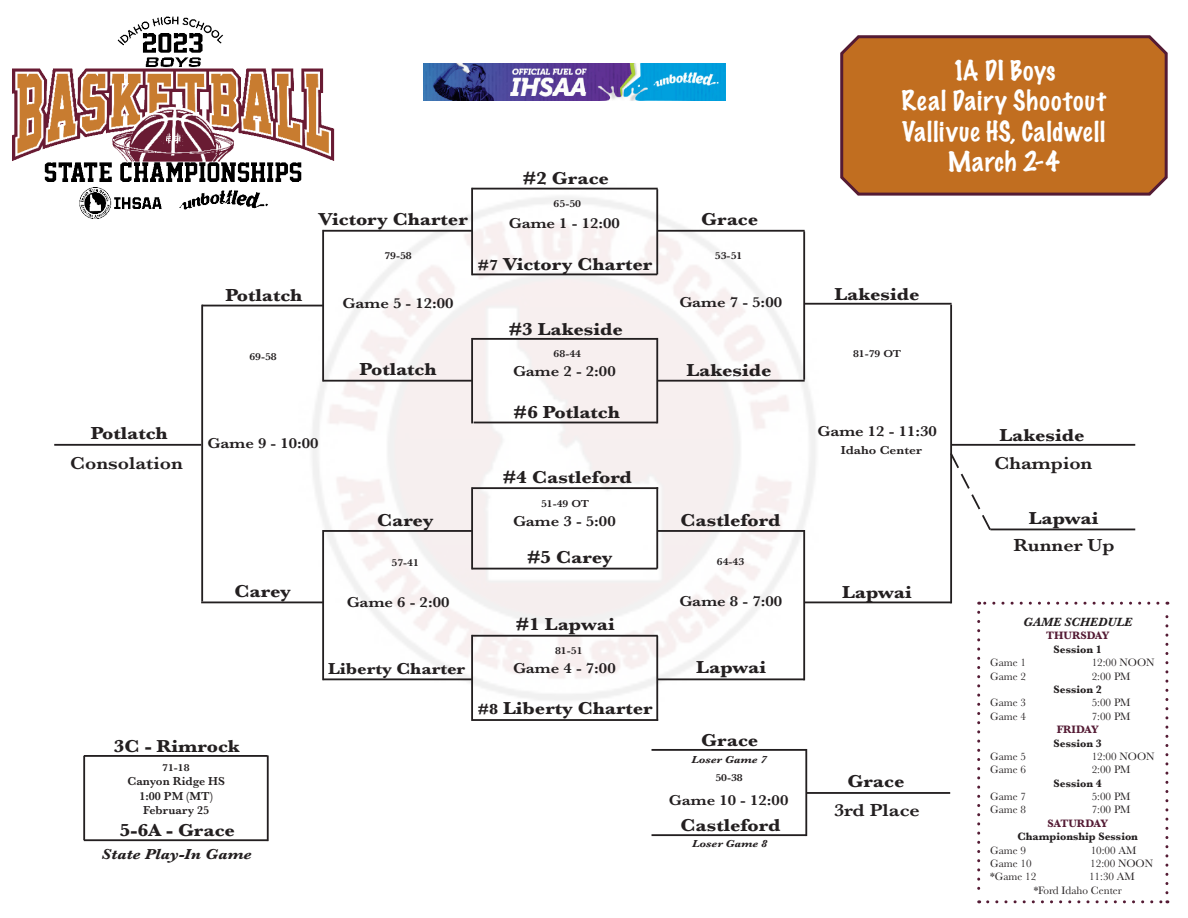
<style>
.page{position:relative;width:1188px;height:918px;background:#fff}
.page>*{position:absolute;margin:0;border:0;box-sizing:border-box;transform-origin:0 0}
.t1{font:100 25.05px "Marker Felt";letter-spacing:.04em;color:#fff}
.t2{font:700 18px "Baskerville";color:#231f20;scale:1.11 1}
.t3{font:600 18px "Baskerville";color:#231f20;scale:1.11 1}
.t4{font:700 16.5px "Baskerville";color:#231f20;scale:1.11 1}
.t5{font:600 15px "Baskerville";color:#231f20;scale:1.11 1}
.t6{font:italic 700 15px "Baskerville";color:#231f20;scale:1.11 1}
.t7{font:italic 700 12.45px "Baskerville";color:#231f20}
.t8{font:600 12px "Baskerville";color:#231f20}
.t9{font:600 12px "Baskerville";color:#231f20;scale:1.11 1}
.t10{font:11.1px "Baskerville";color:#231f20}
.t11{font:700 11.1px "Baskerville";color:#231f20}
.t12{font:700 11.1px "Baskerville";color:#541b34}
.t13{font:600 10.5px "Baskerville";color:#231f20;scale:1.11 1}
.t14{font:italic 700 10.5px "Baskerville";color:#231f20;scale:1.11 1}
.s1{font-size:15px}
</style>
<div class="page">
<hr style="left:473px;top:188px;width:185px;height:2px;background:#231f20">
<hr style="left:473px;top:273px;width:184px;height:2px;background:#231f20">
<hr style="left:473px;top:338px;width:185px;height:2px;background:#231f20">
<hr style="left:473px;top:487px;width:185px;height:2px;background:#231f20">
<hr style="left:473px;top:568px;width:184px;height:2px;background:#231f20">
<hr style="left:473px;top:635px;width:185px;height:2px;background:#231f20">
<hr style="left:473px;top:719px;width:185px;height:2px;background:#231f20">
<hr style="left:471px;top:635px;width:2px;height:86px;background:#231f20">
<hr style="left:656px;top:636px;width:2px;height:85px;background:#231f20">
<hr style="left:471px;top:487px;width:2px;height:83px;background:#231f20">
<hr style="left:656px;top:487px;width:2px;height:82px;background:#231f20">
<hr style="left:471px;top:338px;width:2px;height:85px;background:#231f20">
<hr style="left:656px;top:338px;width:2px;height:85px;background:#231f20">
<hr style="left:471px;top:188px;width:2px;height:87px;background:#231f20">
<hr style="left:656px;top:189px;width:2px;height:85px;background:#231f20">
<hr style="left:324px;top:230px;width:149px;height:2px;background:#231f20">
<hr style="left:322px;top:230px;width:2px;height:152px;background:#231f20">
<hr style="left:324px;top:380px;width:149px;height:2px;background:#231f20">
<hr style="left:658px;top:230px;width:147px;height:2px;background:#231f20">
<hr style="left:803px;top:231px;width:2px;height:149px;background:#231f20">
<hr style="left:658px;top:380px;width:147px;height:2px;background:#231f20">
<hr style="left:322px;top:530px;width:2px;height:150px;background:#231f20">
<hr style="left:324px;top:678px;width:149px;height:2px;background:#231f20">
<hr style="left:658px;top:678px;width:147px;height:2px;background:#231f20">
<hr style="left:803px;top:530px;width:2px;height:150px;background:#231f20">
<hr style="left:658px;top:530px;width:147px;height:2px;background:#231f20">
<hr style="left:324px;top:530px;width:149px;height:2px;background:#231f20">
<hr style="left:805px;top:602px;width:147px;height:1px;background:#231f20">
<hr style="left:950px;top:305px;width:2px;height:298px;background:#231f20">
<hr style="left:990px;top:529px;width:145px;height:1px;background:#231f20">
<svg style="left:950px;top:451px;width:43px;height:81px"></svg>
<hr style="left:952px;top:444px;width:183px;height:2px;background:#231f20">
<hr style="left:201px;top:305px;width:2px;height:297px;background:#231f20">
<hr style="left:54px;top:444px;width:147px;height:2px;background:#231f20">
<hr style="left:201px;top:602px;width:123px;height:1px;background:#231f20">
<hr style="left:474px;top:422px;width:183px;height:1px;background:#231f20">
<hr style="left:84px;top:755px;width:184px;height:2px;background:#231f20">
<hr style="left:84px;top:839px;width:184px;height:2px;background:#231f20">
<hr style="left:83px;top:756px;width:2px;height:84px;background:#231f20">
<hr style="left:267px;top:755px;width:2px;height:86px;background:#231f20">
<hr style="left:202px;top:305px;width:121px;height:1px;background:#231f20">
<hr style="left:805px;top:303px;width:147px;height:2px;background:#231f20">
<img style="left:423px;top:64px;width:303px;height:36px">
<img style="left:12px;top:16px;width:323px;height:203px">
<svg style="left:840px;top:35px;width:328px;height:161px;background:#bc6c24"></svg>
<hr style="left:652px;top:749px;width:154px;height:2px;background:#231f20">
<hr style="left:652px;top:834px;width:154px;height:2px;background:#231f20">
<hr style="left:805px;top:749px;width:2px;height:87px;background:#231f20">
<hr style="left:807px;top:792px;width:143px;height:2px;background:#231f20">
<svg style="left:977px;top:612px;width:3px;height:291px"></svg>
<svg style="left:988px;top:900px;width:180px;height:3px"></svg>
<svg style="left:1165px;top:602px;width:3px;height:291px"></svg>
<svg style="left:979px;top:602px;width:179px;height:3px"></svg>
<p class="t2" style="left:91px;top:421px;width:71px">Potlatch</p>
<p class="t3" style="left:70px;top:451px;width:103px">Consolation</p>
<p class="t2" style="left:523px;top:166px;width:79px">#2 Grace</p>
<p class="t13" style="left:554px;top:196px;width:26px">65-50</p>
<p class="t2" style="left:319px;top:207px;width:136px">Victory Charter</p>
<p class="t2" style="left:701px;top:207px;width:53px">Grace</p>
<p class="t5" style="left:509px;top:212px;width:102px">Game 1 - 12:00</p>
<p class="t2" style="left:225px;top:282px;width:71px">Potlatch</p>
<p class="t13" style="left:249px;top:349px;width:26px">69-58</p>
<p class="t5" style="left:208px;top:433px;width:102px">Game 9 - 10:00</p>
<p class="t2" style="left:235px;top:578px;width:52px">Carey</p>
<p class="t13" style="left:384px;top:248px;width:26px">79-58</p>
<p class="t2" style="left:478px;top:251px;width:159px"><span class="s1">#7</span> Victory Charter</p>
<p class="t13" style="left:715px;top:248px;width:26px">53-51</p>
<p class="t5" style="left:343px;top:293px;width:102px">Game 5 - 12:00</p>
<p class="t5" style="left:679px;top:292px;width:94px">Game 7 - 5:00</p>
<p class="t2" style="left:509px;top:316px;width:104px">#3 Lakeside</p>
<p class="t13" style="left:554px;top:346px;width:26px">68-44</p>
<p class="t2" style="left:360px;top:357px;width:71px">Potlatch</p>
<p class="t2" style="left:687px;top:358px;width:78px">Lakeside</p>
<p class="t5" style="left:513px;top:361px;width:94px">Game 2 - 2:00</p>
<p class="t2" style="left:514px;top:400px;width:97px">#6 Potlatch</p>
<p class="t2" style="left:503px;top:465px;width:118px">#4 Castleford</p>
<p class="t13" style="left:541px;top:496px;width:45px">51-49 OT</p>
<p class="t2" style="left:377px;top:508px;width:52px">Carey</p>
<p class="t2" style="left:681px;top:508px;width:91px">Castleford</p>
<p class="t5" style="left:513px;top:511px;width:94px">Game 3 - 5:00</p>
<p class="t13" style="left:392px;top:555px;width:26px">57-41</p>
<p class="t2" style="left:527px;top:545px;width:78px">#5 Carey</p>
<p class="t13" style="left:717px;top:554px;width:26px">64-43</p>
<p class="t5" style="left:347px;top:591px;width:94px">Game 6 - 2:00</p>
<p class="t5" style="left:679px;top:591px;width:94px">Game 8 - 7:00</p>
<p class="t1" style="left:952px;top:51px;width:105px">1A DI Boys</p>
<p class="t1" style="left:902px;top:81px;width:206px">Real Dairy Shootout</p>
<p class="t1" style="left:902px;top:111px;width:205px">Vallivue HS, Caldwell</p>
<p class="t1" style="left:948px;top:141px;width:114px">March 2-4</p>
<p class="t2" style="left:835px;top:281px;width:78px">Lakeside</p>
<p class="t13" style="left:853px;top:346px;width:45px">81-79 OT</p>
<p class="t5" style="left:817px;top:420px;width:109px">Game 12 - 11:30</p>
<p class="t9" style="left:841px;top:441px;width:75px">Idaho Center</p>
<p class="t2" style="left:842px;top:579px;width:64px">Lapwai</p>
<p class="t2" style="left:1000px;top:422px;width:78px">Lakeside</p>
<p class="t3" style="left:995px;top:451px;width:90px">Champion</p>
<p class="t2" style="left:1029px;top:506px;width:64px">Lapwai</p>
<p class="t3" style="left:1013px;top:533px;width:93px">Runner Up</p>
<p class="t2" style="left:114px;top:733px;width:115px">3C - Rimrock</p>
<p class="t13" style="left:162px;top:760px;width:26px">71-18</p>
<p class="t8" style="left:128px;top:773px;width:99px">Canyon Ridge HS</p>
<p class="t8" style="left:140px;top:787px;width:75px">1:00 PM (MT)</p>
<p class="t8" style="left:143px;top:802px;width:67px">February 25</p>
<p class="t6" style="left:102px;top:844px;width:137px">State Play-In Game</p>
<p class="t2" style="left:120px;top:818px;width:105px">5-6A - Grace</p>
<p class="t2" style="left:516px;top:612px;width:91px">#1 Lapwai</p>
<p class="t13" style="left:555px;top:643px;width:26px">81-51</p>
<p class="t4" style="left:328px;top:657px;width:125px">Liberty Charter</p>
<p class="t2" style="left:696px;top:655px;width:64px">Lapwai</p>
<p class="t5" style="left:513px;top:658px;width:94px">Game 4 - 7:00</p>
<p class="t2" style="left:478px;top:696px;width:159px"><span class="s1">#8</span> Liberty Charter</p>
<p class="t2" style="left:701px;top:727px;width:53px">Grace</p>
<p class="t14" style="left:692px;top:752px;width:69px">Loser Game 7</p>
<p class="t13" style="left:715px;top:771px;width:26px">50-38</p>
<p class="t2" style="left:847px;top:768px;width:53px">Grace</p>
<p class="t5" style="left:669px;top:790px;width:109px">Game 10 - 12:00</p>
<p class="t2" style="left:681px;top:812px;width:91px">Castleford</p>
<p class="t14" style="left:692px;top:836px;width:69px">Loser Game 8</p>
<p class="t3" style="left:834px;top:797px;width:79px">3rd Place</p>
<p class="t7" style="left:1023px;top:613px;width:111px">GAME SCHEDULE</p>
<p class="t12" style="left:1046px;top:628px;width:65px">THURSDAY</p>
<p class="t11" style="left:1054px;top:641px;width:50px">Session 1</p>
<p class="t10" style="left:990px;top:656px;width:38px">Game 1</p>
<p class="t10" style="left:1092px;top:656px;width:64px">12:00 NOON</p>
<p class="t10" style="left:990px;top:669px;width:38px">Game 2</p>
<p class="t10" style="left:1092px;top:669px;width:40px">2:00 PM</p>
<p class="t11" style="left:1054px;top:682px;width:50px">Session 2</p>
<p class="t10" style="left:990px;top:696px;width:38px">Game 3</p>
<p class="t10" style="left:1092px;top:696px;width:40px">5:00 PM</p>
<p class="t10" style="left:990px;top:709px;width:38px">Game 4</p>
<p class="t10" style="left:1092px;top:709px;width:40px">7:00 PM</p>
<p class="t12" style="left:1057px;top:722px;width:44px">FRIDAY</p>
<p class="t11" style="left:1054px;top:735px;width:50px">Session 3</p>
<p class="t10" style="left:990px;top:749px;width:38px">Game 5</p>
<p class="t10" style="left:1092px;top:749px;width:64px">12:00 NOON</p>
<p class="t10" style="left:990px;top:763px;width:38px">Game 6</p>
<p class="t10" style="left:1092px;top:763px;width:40px">2:00 PM</p>
<p class="t11" style="left:1054px;top:775px;width:50px">Session 4</p>
<p class="t10" style="left:990px;top:789px;width:38px">Game 7</p>
<p class="t10" style="left:1092px;top:789px;width:40px">5:00 PM</p>
<p class="t10" style="left:990px;top:803px;width:38px">Game 8</p>
<p class="t10" style="left:1092px;top:803px;width:40px">7:00 PM</p>
<p class="t12" style="left:1048px;top:815px;width:62px">SATURDAY</p>
<p class="t11" style="left:1017px;top:829px;width:122px">Championship Session</p>
<p class="t10" style="left:990px;top:843px;width:38px">Game 9</p>
<p class="t10" style="left:1091px;top:843px;width:47px">10:00 AM</p>
<p class="t10" style="left:990px;top:856px;width:43px">Game 10</p>
<p class="t10" style="left:1090px;top:856px;width:64px">12:00 NOON</p>
<p class="t10" style="left:990px;top:870px;width:48px">*Game 12</p>
<p class="t10" style="left:1089px;top:870px;width:47px">11:30 AM</p>
<p class="t10" style="left:1034px;top:883px;width:90px">*Ford Idaho Center</p>
</div>
